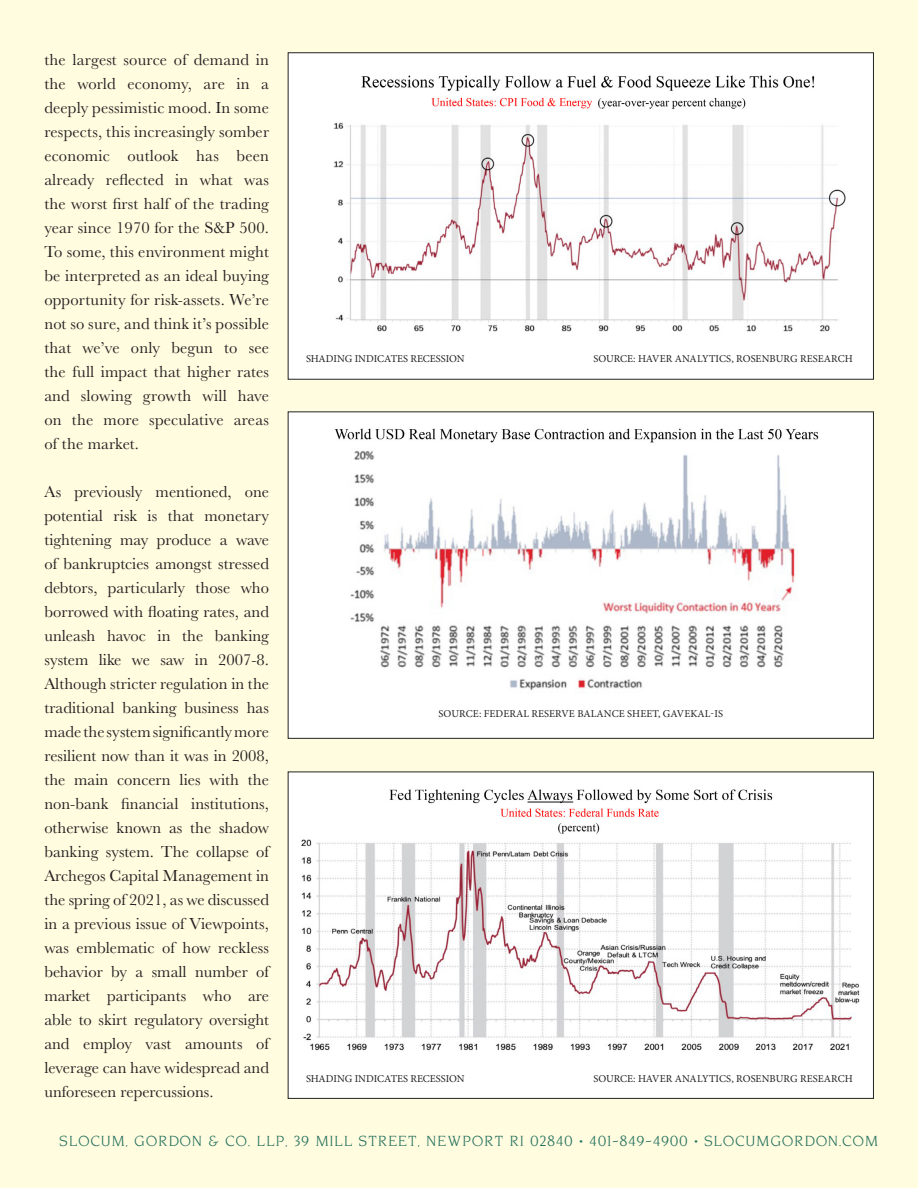
<style>
.page{position:relative;width:918px;height:1188px;background:#fffce0}
.page>*{position:absolute;margin:0;border:0;box-sizing:border-box;transform-origin:0 0}
.t1{font:16.5px/24px "Baskerville URW";color:#231f20;text-align:justify}
.t2{font:12.75px "Novarese";letter-spacing:.1em;color:#23705c}
.t3{font:10.5px "Minion Pro";color:#231f20}
</style>
<div class="page">
<div style="left:288px;top:772px;width:585px;height:326px;background:#fff"></div>
<img style="left:301px;top:789px;width:559px;height:262px">
<div style="left:288px;top:412px;width:585px;height:326px;background:#fff"></div>
<img style="left:334px;top:428px;width:485px;height:262px">
<div style="left:288px;top:53px;width:585px;height:326px;background:#fff"></div>
<img style="left:334px;top:75px;width:512px;height:257px">
<p class="t1" style="left:44px;top:47px;width:226px">the largest source of demand in the world economy, are in a deeply pessimistic mood. In some respects, this increasingly somber economic outlook has been already reflected in what was the worst first half of the trading year since 1970 for the S&amp;P 500.<br>To some, this environment might be interpreted as an ideal buying opportunity for risk-assets. We’re not so sure, and think it’s possible that we’ve only begun to see the full impact that higher rates and slowing growth will have on the more speculative areas of the market.</p>
<p class="t1" style="left:44px;top:479px;width:226px">As previously mentioned, one potential risk is that monetary tightening may produce a wave of bankruptcies amongst stressed debtors, particularly those who borrowed with floating rates, and unleash havoc in the banking system like we saw in 2007-8.<br>Although stricter regulation in the traditional banking business has made the system significantly more resilient now than it was in 2008, the main concern lies with the non-bank financial institutions, otherwise known as the shadow banking system. The collapse of Archegos Capital Management in the spring of 2021, as we discussed in a previous issue of Viewpoints, was emblematic of how reckless behavior by a small number of market participants who are able to skirt regulatory oversight and employ vast amounts of leverage can have widespread and unforeseen repercussions.</p>
<p class="t3" style="left:306px;top:352px;width:160px">SHADING INDICATES RECESSION</p>
<p class="t3" style="left:593px;top:352px;width:261px">SOURCE: HAVER ANALYTICS, ROSENBURG RESEARCH</p>
<p class="t3" style="left:439px;top:706px;width:286px">SOURCE: FEDERAL RESERVE BALANCE SHEET, GAVEKAL-IS</p>
<p class="t3" style="left:306px;top:1071px;width:160px">SHADING INDICATES RECESSION</p>
<p class="t3" style="left:593px;top:1071px;width:261px">SOURCE: HAVER ANALYTICS, ROSENBURG RESEARCH</p>
<p class="t2" style="left:60px;top:1132px;width:820px">SLOCUM, GORDON &amp; CO. LLP, 39 MILL STREET, NEWPORT RI 02840 • 401-849-4900 • SLOCUMGORDON.COM</p>
</div>
